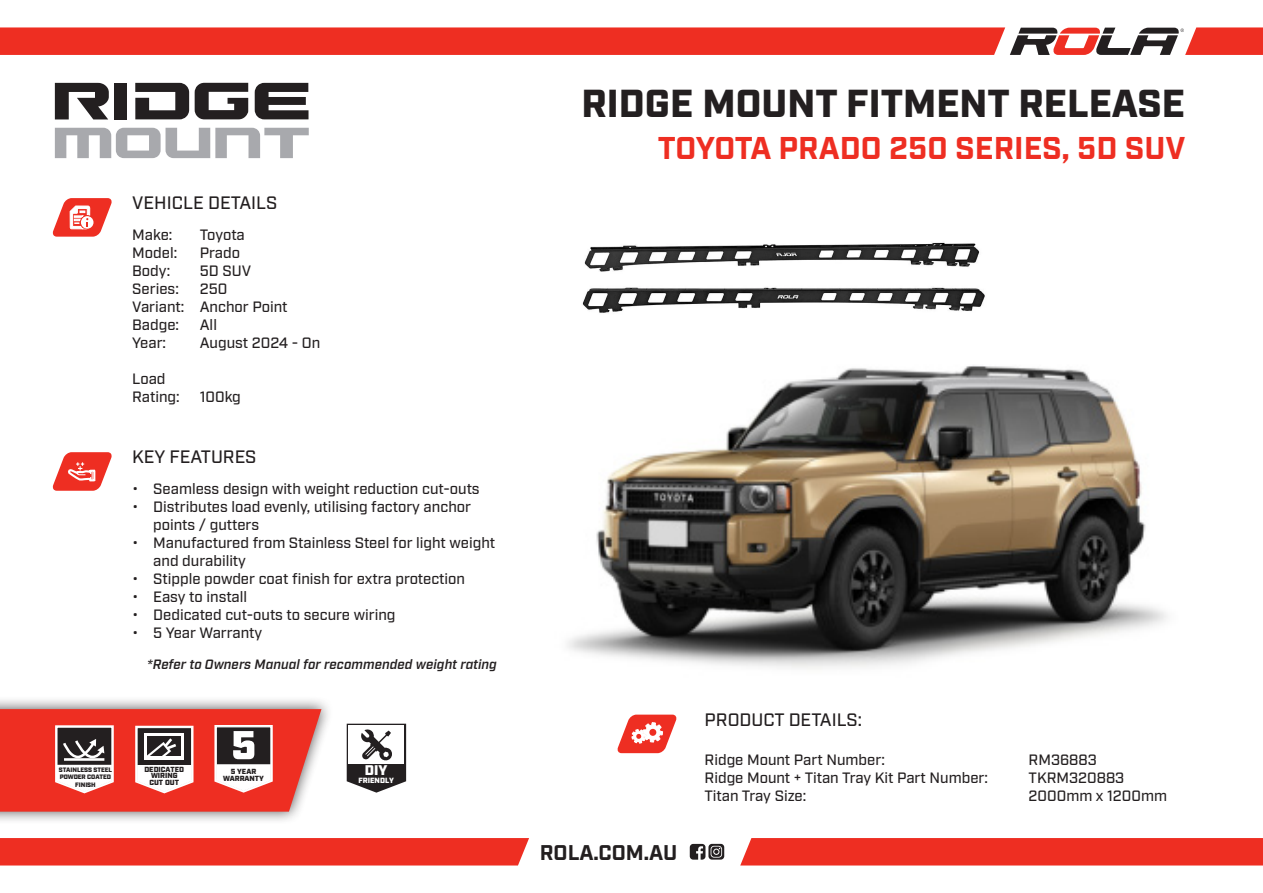
<style>
.page{position:relative;width:1263px;height:893px;background:#fff}
.page>*{position:absolute;margin:0;border:0;box-sizing:border-box;transform-origin:0 0}
.t1{font:900 39px "Industry";color:#231f20}
.t2{font:700 31.5px "Industry";color:#ee2e22}
.t3{font:700 21.3px "Industry";color:#231f20}
.t4{font:500 18px "Industry";color:#231f20}
.t5{font:500 15px/18px "Industry";color:#231f20}
.t6{font:900 13.95px "Industry";color:#fff}
.t7{font:italic 600 13.5px "Industry";letter-spacing:.005em;color:#231f20}
.t8{font:900 7.5px "Industry";color:#fff}
.t9{font:900 7.35px/6.3px "Industry";color:#231f20;text-align:center}
.t10{font:900 6.45px/7.5px "Industry";letter-spacing:-.01em;color:#231f20;text-align:center}
</style>
<div class="page">
<div style="left:0;top:838px;width:529px;height:27px;background:#ee2e22"></div>
<div style="left:740px;top:838px;width:523px;height:27px;background:#ee2e22"></div>
<svg style="left:0;top:27px;width:1263px;height:28px;background:#e44036"></svg>
<svg style="left:55px;top:128px;width:254px;height:30px"></svg>
<svg style="left:135px;top:83px;width:54px;height:36px"></svg>
<svg style="left:255px;top:83px;width:53px;height:36px"></svg>
<svg style="left:55px;top:83px;width:54px;height:36px"></svg>
<div style="left:114px;top:83px;width:13px;height:36px;background:#231f20"></div>
<svg style="left:195px;top:83px;width:53px;height:36px"></svg>
<svg style="left:52px;top:198px;width:60px;height:39px"></svg>
<svg style="left:52px;top:452px;width:60px;height:39px"></svg>
<svg style="left:617px;top:715px;width:60px;height:38px"></svg>
<svg style="left:690px;top:844px;width:34px;height:16px"></svg>
<img style="left:567px;top:365px;width:600px;height:304px">
<svg style="left:347px;top:724px;width:59px;height:69px"></svg>
<div style="left:0;top:696px;width:333px;height:129px;background:#231f20;opacity:.75"></div>
<svg style="left:0;top:709px;width:321px;height:103px"></svg>
<img style="left:582px;top:242px;width:403px;height:71px">
<p class="t4" style="left:132px;top:192px;width:146px">VEHICLE DETAILS</p>
<p class="t5" style="left:132px;top:226px;width:42px">Make:</p>
<p class="t5" style="left:200px;top:226px;width:47px">Toyota</p>
<p class="t5" style="left:132px;top:244px;width:46px">Model:</p>
<p class="t5" style="left:200px;top:244px;width:42px">Prado</p>
<p class="t5" style="left:132px;top:262px;width:39px">Body:</p>
<p class="t5" style="left:200px;top:262px;width:53px">5D SUV</p>
<p class="t5" style="left:132px;top:280px;width:48px">Series:</p>
<p class="t5" style="left:200px;top:280px;width:29px">250</p>
<p class="t5" style="left:132px;top:298px;width:157px">Variant: Anchor Point</p>
<p class="t5" style="left:132px;top:316px;width:48px">Badge:</p>
<p class="t5" style="left:200px;top:316px;width:19px">All</p>
<p class="t5" style="left:132px;top:334px;width:35px">Year:</p>
<p class="t5" style="left:200px;top:334px;width:122px">August 2024 - On</p>
<p class="t5" style="left:132px;top:370px;width:35px">Load</p>
<p class="t5" style="left:132px;top:388px;width:49px">Rating:</p>
<p class="t5" style="left:200px;top:388px;width:43px">100kg</p>
<p class="t4" style="left:132px;top:446px;width:126px">KEY FEATURES</p>
<p class="t5" style="left:132px;top:480px;width:349px">• Seamless design with weight reduction cut-outs</p>
<p class="t5" style="left:153px;top:498px;width:319px;text-indent:-21px">• Distributes load evenly, utilising factory anchor points / gutters</p>
<p class="t5" style="left:153px;top:534px;width:343px;text-indent:-21px">• Manufactured from Stainless Steel for light weight and durability</p>
<p class="t5" style="left:132px;top:570px;width:334px">• Stipple powder coat finish for extra protection</p>
<p class="t5" style="left:132px;top:588px;width:116px">• Easy to install</p>
<p class="t5" style="left:132px;top:606px;width:265px">• Dedicated cut-outs to secure wiring</p>
<p class="t5" style="left:132px;top:624px;width:132px">• 5 Year Warranty</p>
<p class="t7" style="left:147px;top:657px;width:351px">*Refer to Owners Manual for recommended weight rating</p>
<p class="t10" style="left:59px;top:766px;width:55px">STAINLESS STEEL<br>POWDER COATED<br>FINISH</p>
<p class="t9" style="left:144px;top:767px;width:41px">DEDICATED<br>WIRING<br>CUT OUT</p>
<p class="t9" style="left:223px;top:768px;width:42px;line-height:7.4px">5 YEAR<br>WARRANTY</p>
<p class="t6" style="left:365px;top:762px;width:24px">DIY</p>
<p class="t8" style="left:358px;top:776px;width:37px">FRIENDLY</p>
<p class="t1" style="left:581px;top:80px;width:605px">RIDGE MOUNT FITMENT RELEASE</p>
<p class="t2" style="left:658px;top:129px;width:529px">TOYOTA PRADO 250 SERIES, 5D SUV</p>
<p class="t3" style="left:540px;top:839px;width:139px">ROLA.COM.AU</p>
<p class="t4" style="left:704px;top:709px;width:159px">PRODUCT DETAILS:</p>
<p class="t5" style="left:704px;top:752px;width:182px">Ridge Mount Part Number:</p>
<p class="t5" style="left:1028px;top:752px;width:70px">RM36883</p>
<p class="t5" style="left:704px;top:770px;width:285px">Ridge Mount + Titan Tray Kit Part Number:</p>
<p class="t5" style="left:1028px;top:770px;width:97px">TKRM320883</p>
<p class="t5" style="left:704px;top:788px;width:103px">Titan Tray Size:</p>
<p class="t5" style="left:1028px;top:788px;width:140px">2000mm x 1200mm</p>
</div>
